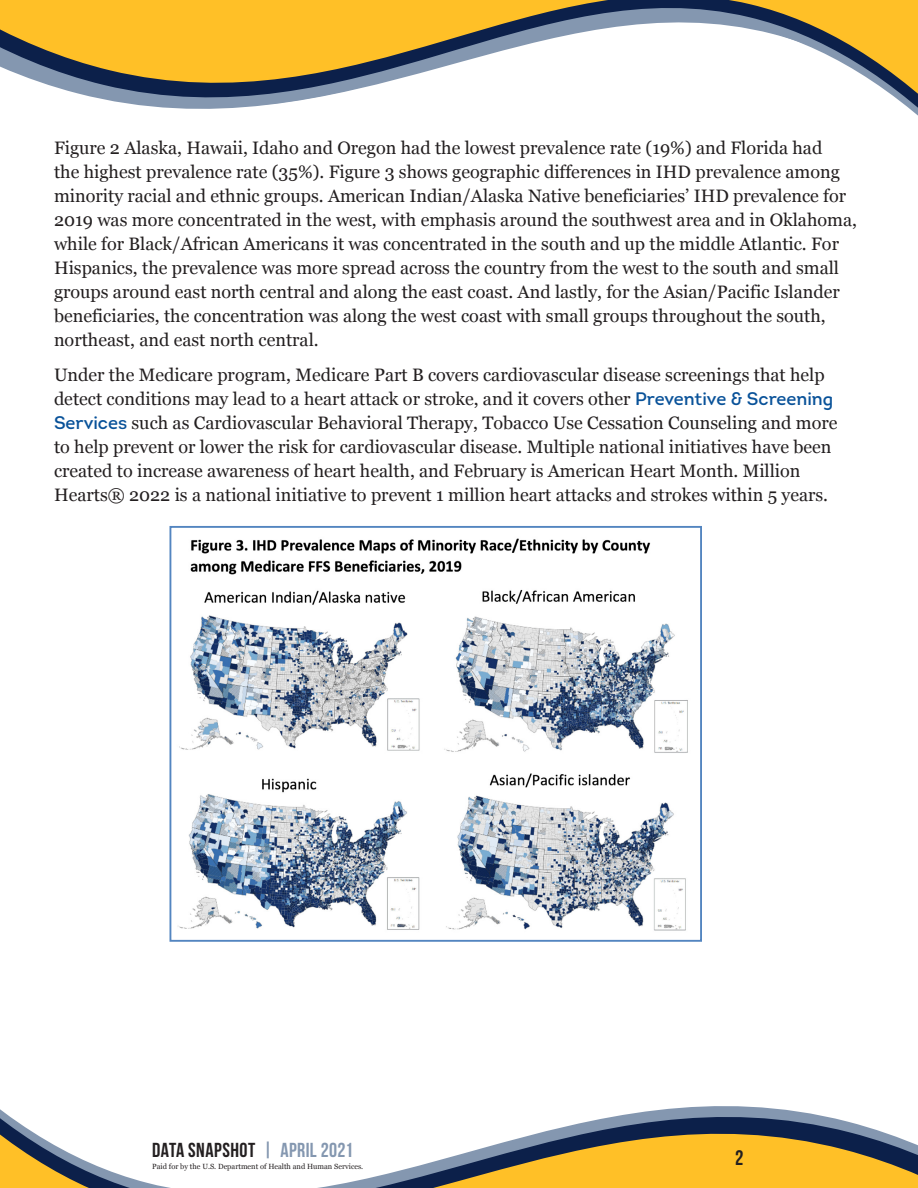
<style>
.page{position:relative;width:918px;height:1188px;background:#fff}
.page>*{position:absolute;margin:0;border:0;box-sizing:border-box;transform-origin:0 0}
.t1{font:21px "Bebas Neue";color:#231f20}
.t2{font:20.25px "Bebas Neue";letter-spacing:.02em;color:#231f20}
.NUMBER_LIST{font:18px/24px "Georgia";color:#231f20}
.t3{font:7.5px "Georgia";color:#231f20}
.s1{font-family:"Intro";color:#095299}
.s2{color:#8497b0}
</style>
<div class="page">
<svg style="left:0;top:1106px;width:918px;height:82px"></svg>
<svg style="left:0;top:0;width:918px;height:116px"></svg>
<img style="left:177px;top:538px;width:511px;height:393px">
<div style="left:169px;top:526px;width:533px;height:416px;border:2px solid #5385c0"></div>
<p class="NUMBER_LIST" style="left:54px;top:135px;width:805px">Figure 2 Alaska, Hawaii, Idaho and Oregon had the lowest prevalence rate (19%) and Florida had<br>the highest prevalence rate (35%). Figure 3 shows geographic differences in IHD prevalence among minority racial and ethnic groups. American Indian/Alaska Native beneficiaries’ IHD prevalence for 2019 was more concentrated in the west, with emphasis around the southwest area and in Oklahoma, while for Black/African Americans it was concentrated in the south and up the middle Atlantic. For Hispanics, the prevalence was more spread across the country from the west to the south and small groups around east north central and along the east coast. And lastly, for the Asian/Pacific Islander beneficiaries, the concentration was along the west coast with small groups throughout the south, northeast, and east north central.</p>
<p class="NUMBER_LIST" style="left:54px;top:362px;width:785px">Under the Medicare program, Medicare Part B covers cardiovascular disease screenings that help detect conditions may lead to a heart attack or stroke, and it covers other <span class="s1">Preventive &amp; Screening Services</span> such as Cardiovascular Behavioral Therapy, Tobacco Use Cessation Counseling and more to help prevent or lower the risk for cardiovascular disease. Multiple national initiatives have been created to increase awareness of heart health, and February is American Heart Month. Million Hearts® 2022 is a national initiative to prevent 1 million heart attacks and strokes within 5 years.</p>
<p class="t2" style="left:152px;top:1139px;width:202px">DATA SNAPSHOT <span class="s2">| APRIL 2021</span></p>
<p class="t3" style="left:152px;top:1161px;width:213px">Paid for by the U.S. Department of Health and Human Services.</p>
<p class="t1" style="left:735px;top:1146px;width:10px">2</p>
</div>
